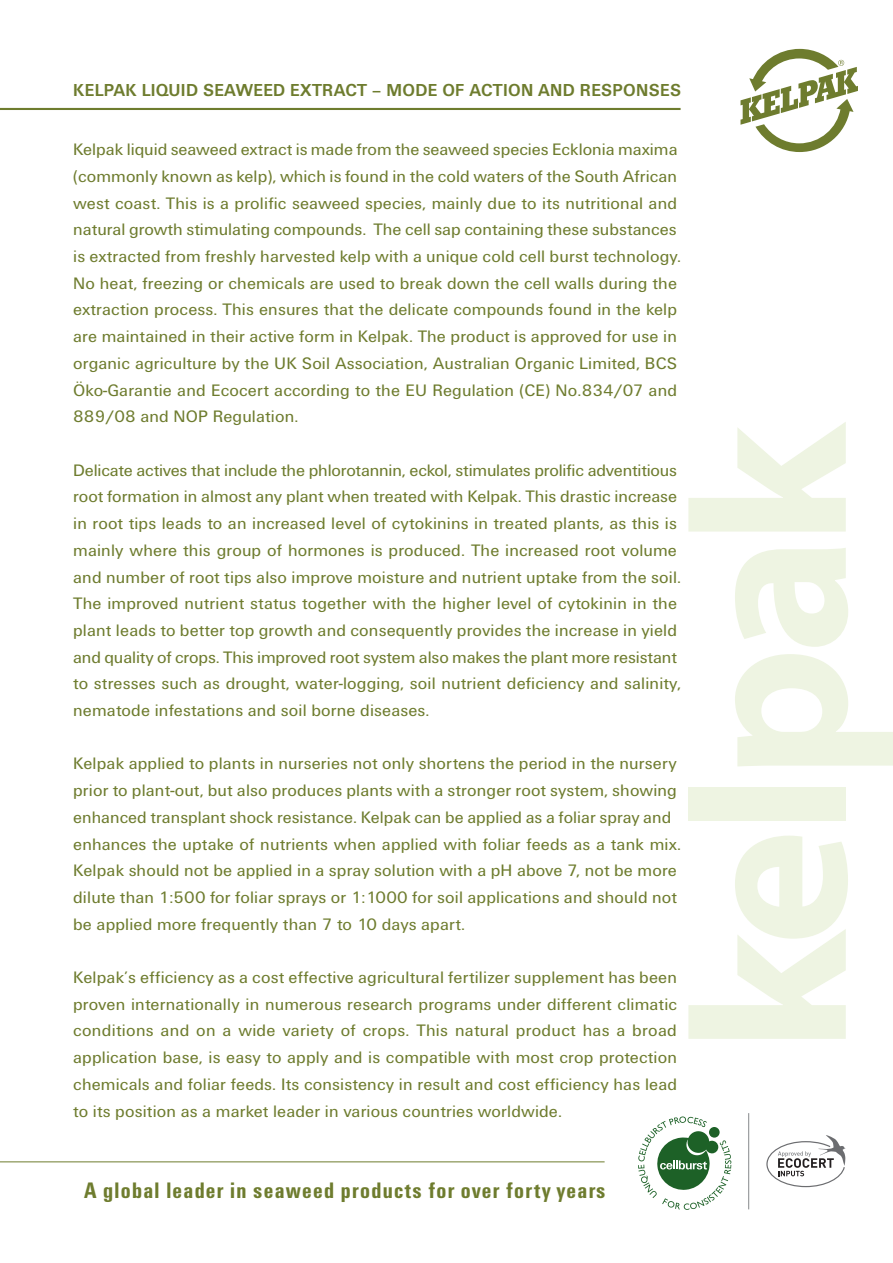
<style>
.page{position:relative;width:893px;height:1263px;background:#fff}
.page>*{position:absolute;margin:0;border:0;box-sizing:border-box;transform-origin:0 0}
.t1{font:700 condensed 23.25px "Unitus T";letter-spacing:.055em;color:#6e7c2e}
.t2{font:700 18px "Unitus T";letter-spacing:.015em;color:#6e7c2e;scale:.96 1}
.t3{font:17.25px/26.7px "Unitus T";letter-spacing:.01em;color:#6e7c2e}
</style>
<div class="page">
<hr style="left:0;top:108px;width:681px;height:2px;background:#6e7c2e">
<svg style="left:740px;top:49px;width:118px;height:103px"></svg>
<svg style="left:688px;top:836px;width:160px;height:203px"></svg>
<div style="left:688px;top:787px;width:158px;height:34px;background:#eef4e2"></div>
<svg style="left:735px;top:654px;width:158px;height:112px"></svg>
<svg style="left:735px;top:548px;width:113px;height:99px"></svg>
<svg style="left:688px;top:422px;width:158px;height:110px"></svg>
<hr style="left:0;top:1161px;width:605px;height:1px;background:#6e7c2e">
<svg style="left:766px;top:1135px;width:80px;height:52px"></svg>
<hr style="left:748px;top:1113px;width:1px;height:96px;background:#939598">
<svg style="left:638px;top:1116px;width:93px;height:94px"></svg>
<p class="t2" style="left:73px;top:79px;width:635px">KELPAK LIQUID SEAWEED EXTRACT – MODE OF ACTION AND RESPONSES</p>
<p class="t3" style="left:73px;top:136px;width:609px">Kelpak liquid seaweed extract is made from the seaweed species Ecklonia maxima (commonly known as kelp), which is found in the cold waters of the South African west coast. This is a prolific seaweed species, mainly due to its nutritional and natural growth stimulating compounds. The cell sap containing these substances is extracted from freshly harvested kelp with a unique cold cell burst technology.<br>No heat, freezing or chemicals are used to break down the cell walls during the extraction process. This ensures that the delicate compounds found in the kelp are maintained in their active form in Kelpak. The product is approved for use in organic agriculture by the UK Soil Association, Australian Organic Limited, BCS Öko-Garantie and Ecocert according to the EU Regulation (CE) No.834/07 and 889/08 and NOP Regulation.</p>
<p class="t3" style="left:73px;top:456px;width:609px">Delicate actives that include the phlorotannin, eckol, stimulates prolific adventitious root formation in almost any plant when treated with Kelpak. This drastic increase in root tips leads to an increased level of cytokinins in treated plants, as this is mainly where this group of hormones is produced. The increased root volume and number of root tips also improve moisture and nutrient uptake from the soil.<br>The improved nutrient status together with the higher level of cytokinin in the plant leads to better top growth and consequently provides the increase in yield and quality of crops. This improved root system also makes the plant more resistant to stresses such as drought, water-logging, soil nutrient deficiency and salinity, nematode infestations and soil borne diseases.</p>
<p class="t3" style="left:73px;top:750px;width:609px">Kelpak applied to plants in nurseries not only shortens the period in the nursery prior to plant-out, but also produces plants with a stronger root system, showing enhanced transplant shock resistance. Kelpak can be applied as a foliar spray and enhances the uptake of nutrients when applied with foliar feeds as a tank mix.<br>Kelpak should not be applied in a spray solution with a pH above 7, not be more dilute than 1:500 for foliar sprays or 1:1000 for soil applications and should not be applied more frequently than 7 to 10 days apart.</p>
<p class="t3" style="left:73px;top:964px;width:605px;text-align:justify">Kelpak’s efficiency as a cost effective agricultural fertilizer supplement has been proven internationally in numerous research programs under different climatic conditions and on a wide variety of crops. This natural product has a broad application base, is easy to apply and is compatible with most crop protection chemicals and foliar feeds. Its consistency in result and cost efficiency has lead to its position as a market leader in various countries worldwide.</p>
<h1 class="t1" style="left:84px;top:1176px;width:523px">A global leader in seaweed products for over forty years</h1>
</div>
